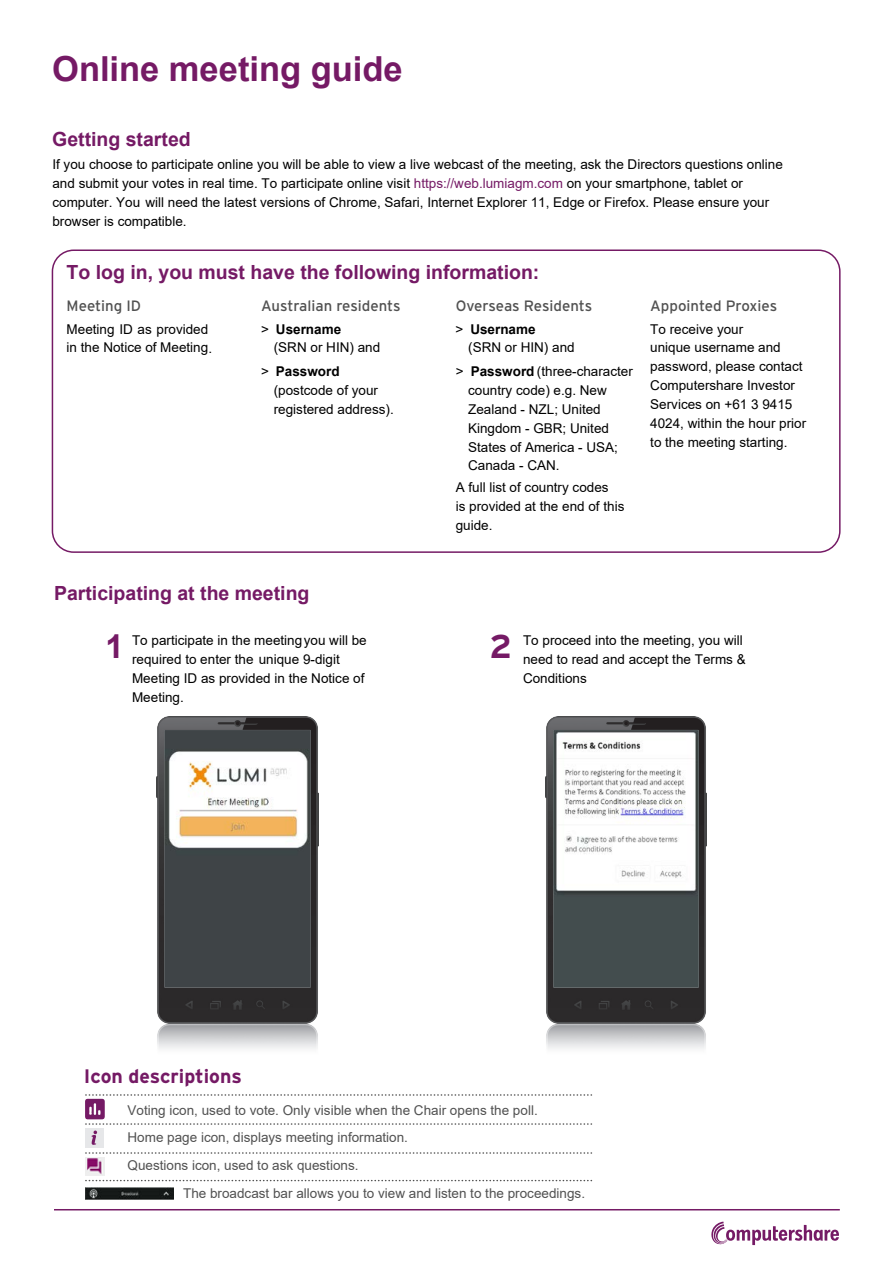
<style>
.page{position:relative;width:893px;height:1263px;background:#fff}
.page>*{position:absolute;margin:0;border:0;box-sizing:border-box;transform-origin:0 0}
.t1{font:700 34.5px "Arial";color:#751a65}
.t2{font:700 33px "Arial";color:#751a65}
.t3{font:700 33px "Interstate";color:#751a65}
.t4{font:700 19.5px "Arial";color:#751a65}
.t5{font:700 19.5px "Interstate";color:#751a65}
.Head_2{font:15px "Interstate";color:#515151}
.t6{font:13.5px/18.9px "Arial";color:#000}
.t7{font:13.5px/27.5px "Arial";color:#515151}
.s1{color:#751a65}
.s2{font-weight:700}
</style>
<div class="page">
<img style="left:545px;top:717px;width:161px;height:332px">
<img style="left:157px;top:717px;width:161px;height:332px">
<div style="left:52px;top:249px;width:789px;height:304px;border:2px solid #751a65;border-radius:21px"></div>
<hr style="left:54px;top:1209px;width:786px;height:1px;background:#751a65">
<svg style="left:711px;top:1221px;width:128px;height:24px"></svg>
<div style="left:85px;top:1129px;width:19px;height:19px;background:#e6e7e9"></div>
<img style="left:86px;top:1158px;width:18px;height:18px">
<img style="left:86px;top:1187px;width:87px;height:13px">
<svg style="left:85px;top:1094px;width:507px;height:51px"></svg>
<svg style="left:86px;top:1152px;width:506px;height:2px"></svg>
<svg style="left:86px;top:1180px;width:506px;height:1px"></svg>
<h1 class="t1" style="left:52px;top:50px;width:352px">Online meeting guide</h1>
<h3 class="t4" style="left:52px;top:129px;width:140px">Getting started</h3>
<p class="t6" style="left:52px;top:155px;width:732px">If you choose to participate online you will be able to view a live webcast of the meeting, ask the Directors questions online and submit your votes in real time. To participate online visit <span class="s1">https://web.lumiagm.com</span> on your smartphone, tablet or computer. You will need the latest versions of Chrome, Safari, Internet Explorer 11, Edge or Firefox. Please ensure your browser is compatible.</p>
<h3 class="t4" style="left:67px;top:261px;width:474px">To log in, you must have the following information:</h3>
<p class="Head_2" style="left:67px;top:297px;width:76px">Meeting ID</p>
<p class="Head_2" style="left:261px;top:297px;width:141px">Australian residents</p>
<p class="Head_2" style="left:456px;top:297px;width:138px">Overseas Residents</p>
<p class="Head_2" style="left:650px;top:297px;width:128px">Appointed Proxies</p>
<p class="t6" style="left:274px;top:319px;width:108px;text-indent:-13px">&gt; <span class="s2">Username<br></span>(SRN or HIN) and</p>
<p class="t6" style="left:274px;top:362px;width:122px;text-indent:-13px">&gt; <span class="s2">Password </span>(postcode of your registered address).</p>
<p class="t6" style="left:456px;top:362px;width:179px">&gt; <span class="s2">Password</span> (three-character</p>
<p class="t6" style="left:650px;top:319px;width:157px">To receive your<br>unique username and password, please contact<br>Computershare Investor<br>Services on +61 3 9415<br>4024, within the hour prior to the meeting starting.</p>
<p class="t6" style="left:468px;top:319px;width:108px;text-indent:-13px">&gt; <span class="s2">Username<br></span>(SRN or HIN) and</p>
<p class="t6" style="left:468px;top:381px;width:151px">country code) e.g. New<br>Zealand - NZL; United<br>Kingdom - GBR; United<br>States of America - USA;<br>Canada - CAN.</p>
<p class="t6" style="left:67px;top:319px;width:147px">Meeting ID as provided in the Notice of Meeting.</p>
<h3 class="t4" style="left:54px;top:582px;width:257px">Participating at the meeting</h3>
<p class="t6" style="left:456px;top:478px;width:170px">A full list of country codes<br>is provided at the end of this guide.</p>
<h2 class="t2" style="left:106px;top:628px;width:20px">1</h2>
<h2 class="t3" style="left:490px;top:628px;width:24px">2</h2>
<p class="t6" style="left:523px;top:631px;width:224px">To proceed into the meeting, you will need to read and accept the Terms &amp;<br>Conditions</p>
<p class="t6" style="left:132px;top:631px;width:236px">To participate in the meetingyou will be required to enter the unique 9-digit<br>Meeting ID as provided in the Notice of<br>Meeting.</p>
<h3 class="t5" style="left:84px;top:1065px;width:160px">Icon descriptions</h3>
<p class="t7" style="left:128px;top:1096px;width:412px">Voting icon, used to vote. Only visible when the Chair opens the poll.<br>Home page icon, displays meeting information.<br>Questions icon, used to ask questions.</p>
<p class="t7" style="left:183px;top:1179px;width:403px">The broadcast bar allows you to view and listen to the proceedings.</p>
</div>
